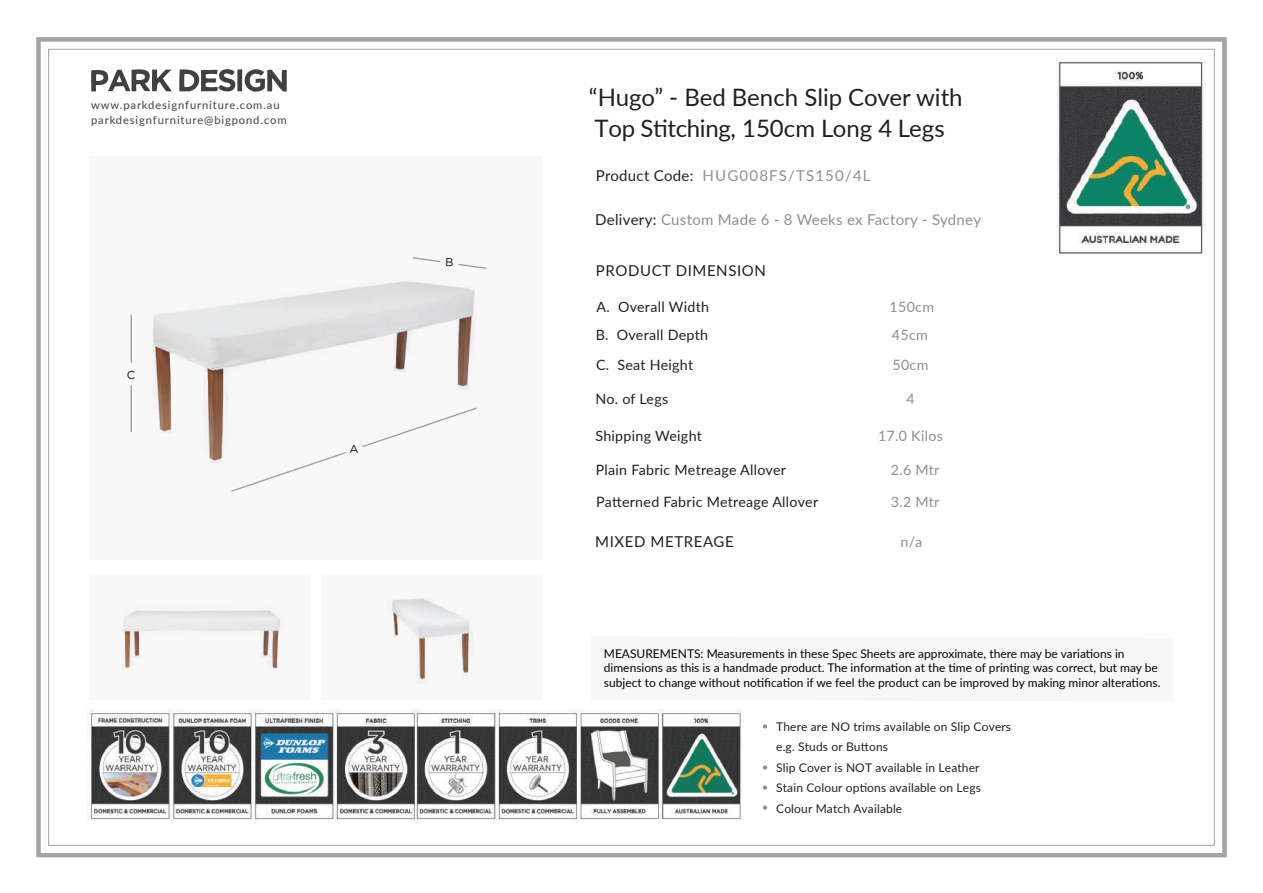
<style>
.page{position:relative;width:1263px;height:893px;background:#fff}
.page>*{position:absolute;margin:0;border:0;box-sizing:border-box;transform-origin:0 0}
.t1{font:24px/30.3px "Lato";color:#231f20}
.t2{font:15px "Lato";letter-spacing:.02em;color:#8f8f8f}
.t3{font:15px "Lato";letter-spacing:.04em;color:#231f20}
.t4{font:15px "Lato";letter-spacing:.075em;color:#8f8f8f}
.t5{font:14.25px/27.9px "Lato";letter-spacing:.02em;color:#231f20}
.t6{font:14.25px "Lato";letter-spacing:.02em;color:#8f8f8f}
.t7{font:12px/14.4px "Lato";color:#040503}
.t8{font:12px/20.4px "Lato";letter-spacing:.01em;color:#231f20}
.t9{font:11.55px "Gotham";color:#050504}
.t10{font:11.1px/15.1px "Lato";letter-spacing:.08em;color:#404041}
.s1{color:#231f20}
</style>
<div class="page">
<svg style="left:91px;top:69px;width:81px;height:22px"></svg>
<svg style="left:179px;top:69px;width:108px;height:23px"></svg>
<div style="left:36px;top:37px;width:1191px;height:820px;border:5px solid #a5a4a4"></div>
<img style="left:87px;top:710px;width:654px;height:110px">
<svg style="left:763px;top:724px;width:4px;height:4px"></svg>
<svg style="left:763px;top:765px;width:4px;height:5px"></svg>
<svg style="left:763px;top:785px;width:4px;height:5px"></svg>
<svg style="left:763px;top:805px;width:4px;height:5px"></svg>
<img style="left:1057px;top:59px;width:148px;height:196px">
<svg style="left:130px;top:280px;width:347px;height:212px"></svg>
<svg style="left:122px;top:606px;width:163px;height:64px;fill:#f6f7f6"></svg>
<svg style="left:387px;top:597px;width:87px;height:87px"></svg>
<svg style="left:412px;top:257px;width:75px;height:12px"></svg>
<p class="t10" style="left:91px;top:97px;width:197px">www.parkdesignfurniture.com.au parkdesignfurniture@bigpond.com</p>
<p class="t9" style="left:127px;top:367px;width:10px">C</p>
<p class="t9" style="left:350px;top:442px;width:11px">A</p>
<h1 class="t1" style="left:589px;top:81px;width:375px">“Hugo” - Bed Bench Slip Cover with<br>Top Stitching, 150cm Long 4 Legs</h1>
<p class="t4" style="left:596px;top:165px;width:276px"><span class="s1">Product Code:</span> HUG008FS/TS150/4L</p>
<p class="t2" style="left:595px;top:209px;width:387px"><span class="s1">Delivery:</span> Custom Made 6 - 8 Weeks ex Factory - Sydney</p>
<p class="t3" style="left:596px;top:260px;width:171px">PRODUCT DIMENSION</p>
<p class="t5" style="left:596px;top:292px;width:115px">A. Overall Width<br>B. Overall Depth</p>
<p class="t5" style="left:596px;top:350px;width:99px">C. Seat Height</p>
<p class="t5" style="left:595px;top:384px;width:74px">No. of Legs</p>
<p class="t6" style="left:890px;top:297px;width:46px">150cm</p>
<p class="t6" style="left:892px;top:324px;width:37px">45cm</p>
<p class="t6" style="left:892px;top:354px;width:37px">50cm</p>
<p class="t6" style="left:906px;top:388px;width:10px">4</p>
<p class="t5" style="left:595px;top:422px;width:108px">Shipping Weight</p>
<p class="t6" style="left:878px;top:426px;width:66px">17.0 Kilos</p>
<p class="t5" style="left:596px;top:455px;width:192px">Plain Fabric Metreage Allover</p>
<p class="t6" style="left:891px;top:460px;width:50px">2.6 Mtr</p>
<p class="t5" style="left:596px;top:487px;width:224px">Patterned Fabric Metreage Allover</p>
<p class="t6" style="left:891px;top:491px;width:50px">3.2 Mtr</p>
<p class="t3" style="left:595px;top:531px;width:140px">MIXED METREAGE</p>
<p class="t6" style="left:901px;top:532px;width:23px">n/a</p>
<p class="t7" style="left:604px;top:646px;width:558px">MEASUREMENTS: Measurements in these Spec Sheets are approximate, there may be variations in dimensions as this is a handmade product. The information at the time of printing was correct, but may be subject to change without notification if we feel the product can be improved by making minor alterations.</p>
<p class="t8" style="left:776px;top:716px;width:236px">There are NO trims available on Slip Covers e.g. Studs or Buttons<br>Slip Cover is NOT available in Leather<br>Stain Colour options available on Legs<br>Colour Match Available</p>
</div>
